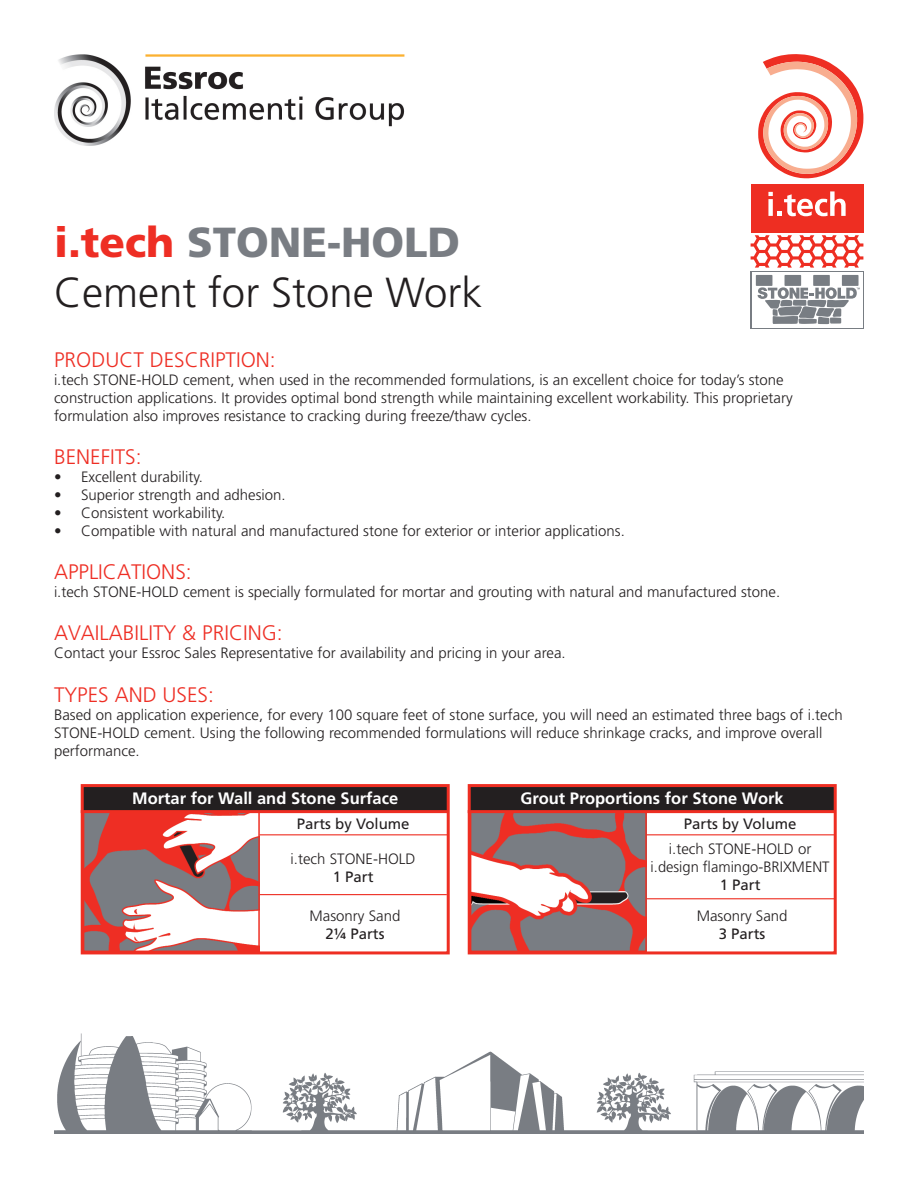
<style>
.page{position:relative;width:918px;height:1188px;background:#fff}
.page>*{position:absolute;margin:0;border:0;box-sizing:border-box;transform-origin:0 0}
.t1{font:300 42px "Frutiger";color:#231f20}
.t2{font:900 42px "Frutiger";color:#797d83}
.Body_Type{font:300 21px "Frutiger";color:#ee2e24}
.Body_Type-2{font:700 16.5px "Frutiger";color:#fff}
.Body_Type-3{font:300 15px/18px "Frutiger";color:#231f20}
.Body_Type-4{font:15px "Frutiger";color:#231f20}
.s1{color:#ee2e24}
</style>
<div class="page">
<img style="left:54px;top:54px;width:351px;height:92px">
<div style="left:751px;top:184px;width:112px;height:48px;background:#ee2e22"></div>
<svg style="left:768px;top:191px;width:78px;height:25px"></svg>
<svg style="left:758px;top:54px;width:105px;height:124px"></svg>
<svg style="left:751px;top:235px;width:112px;height:33px"></svg>
<div style="left:756px;top:275px;width:16px;height:11px;background:#787d83"></div>
<div style="left:842px;top:275px;width:17px;height:11px;background:#787d83"></div>
<div style="left:785px;top:275px;width:16px;height:11px;background:#787d83"></div>
<div style="left:813px;top:275px;width:17px;height:11px;background:#787d83"></div>
<svg style="left:758px;top:287px;width:102px;height:37px"></svg>
<img style="left:85px;top:813px;width:173px;height:137px">
<div style="left:82px;top:786px;width:366px;height:25px;background:#231f20"></div>
<div style="left:81px;top:784px;width:369px;height:170px;border:3px solid #ee2e22"></div>
<hr style="left:81px;top:810px;width:366px;height:3px;background:#ee2e22">
<hr style="left:259px;top:834px;width:188px;height:1px;background:#ee2e22">
<hr style="left:259px;top:894px;width:188px;height:1px;background:#ee2e22">
<img style="left:472px;top:813px;width:173px;height:137px">
<div style="left:469px;top:786px;width:366px;height:25px;background:#231f20"></div>
<div style="left:468px;top:784px;width:369px;height:170px;border:3px solid #ee2e22"></div>
<hr style="left:468px;top:810px;width:366px;height:3px;background:#ee2e22">
<hr style="left:646px;top:834px;width:188px;height:1px;background:#ee2e22">
<hr style="left:647px;top:898px;width:188px;height:1px;background:#ee2e22">
<img style="left:54px;top:1034px;width:810px;height:100px">
<p class="t2" style="left:54px;top:217px;width:408px"><span class="s1">i.tech</span> STONE-HOLD</p>
<p class="t1" style="left:54px;top:269px;width:430px">Cement for Stone Work</p>
<p class="Body_Type" style="left:54px;top:348px;width:223px">PRODUCT DESCRIPTION:</p>
<p class="Body_Type-3" style="left:54px;top:371px;width:740px">i.tech STONE-HOLD cement, when used in the recommended formulations, is an excellent choice for today’s stone construction applications. It provides optimal bond strength while maintaining excellent workability. This proprietary formulation also improves resistance to cracking during freeze/thaw cycles.</p>
<p class="Body_Type" style="left:54px;top:445px;width:89px">BENEFITS:</p>
<p class="Body_Type-3" style="left:54px;top:468px;width:150px">• Excellent durability.</p>
<p class="Body_Type-3" style="left:54px;top:486px;width:233px">• Superior strength and adhesion.</p>
<p class="Body_Type-3" style="left:54px;top:504px;width:173px">• Consistent workability.</p>
<p class="Body_Type-3" style="left:54px;top:522px;width:572px">• Compatible with natural and manufactured stone for exterior or interior applications.</p>
<p class="Body_Type" style="left:54px;top:560px;width:139px">APPLICATIONS:</p>
<p class="Body_Type-3" style="left:54px;top:583px;width:728px">i.tech STONE-HOLD cement is specially formulated for mortar and grouting with natural and manufactured stone.</p>
<p class="Body_Type" style="left:54px;top:621px;width:230px">AVAILABILITY &amp; PRICING:</p>
<p class="Body_Type-3" style="left:54px;top:644px;width:513px">Contact your Essroc Sales Representative for availability and pricing in your area.</p>
<p class="Body_Type" style="left:54px;top:682px;width:161px">TYPES AND USES:</p>
<p class="Body_Type-3" style="left:54px;top:706px;width:790px">Based on application experience, for every 100 square feet of stone surface, you will need an estimated three bags of i.tech<br>STONE-HOLD cement. Using the following recommended formulations will reduce shrinkage cracks, and improve overall performance.</p>
<p class="Body_Type-2" style="left:132px;top:789px;width:268px">Mortar for Wall and Stone Surface</p>
<p class="Body_Type-4" style="left:297px;top:815px;width:114px">Parts by Volume</p>
<p class="Body_Type-3" style="left:291px;top:850px;width:126px">i.tech STONE-HOLD</p>
<p class="Body_Type-4" style="left:333px;top:868px;width:42px">1 Part</p>
<p class="Body_Type-3" style="left:310px;top:907px;width:92px">Masonry Sand</p>
<p class="Body_Type-4" style="left:325px;top:925px;width:61px">2¼ Parts</p>
<p class="Body_Type-2" style="left:521px;top:789px;width:265px">Grout Proportions for Stone Work</p>
<p class="Body_Type-3" style="left:669px;top:840px;width:144px">i.tech STONE-HOLD or</p>
<p class="Body_Type-3" style="left:651px;top:858px;width:180px">i.design flamingo-BRIXMENT</p>
<p class="Body_Type-4" style="left:720px;top:876px;width:42px">1 Part</p>
<p class="Body_Type-3" style="left:697px;top:907px;width:92px">Masonry Sand</p>
<p class="Body_Type-4" style="left:719px;top:925px;width:48px">3 Parts</p>
<p class="Body_Type-4" style="left:684px;top:815px;width:114px">Parts by Volume</p>
</div>
